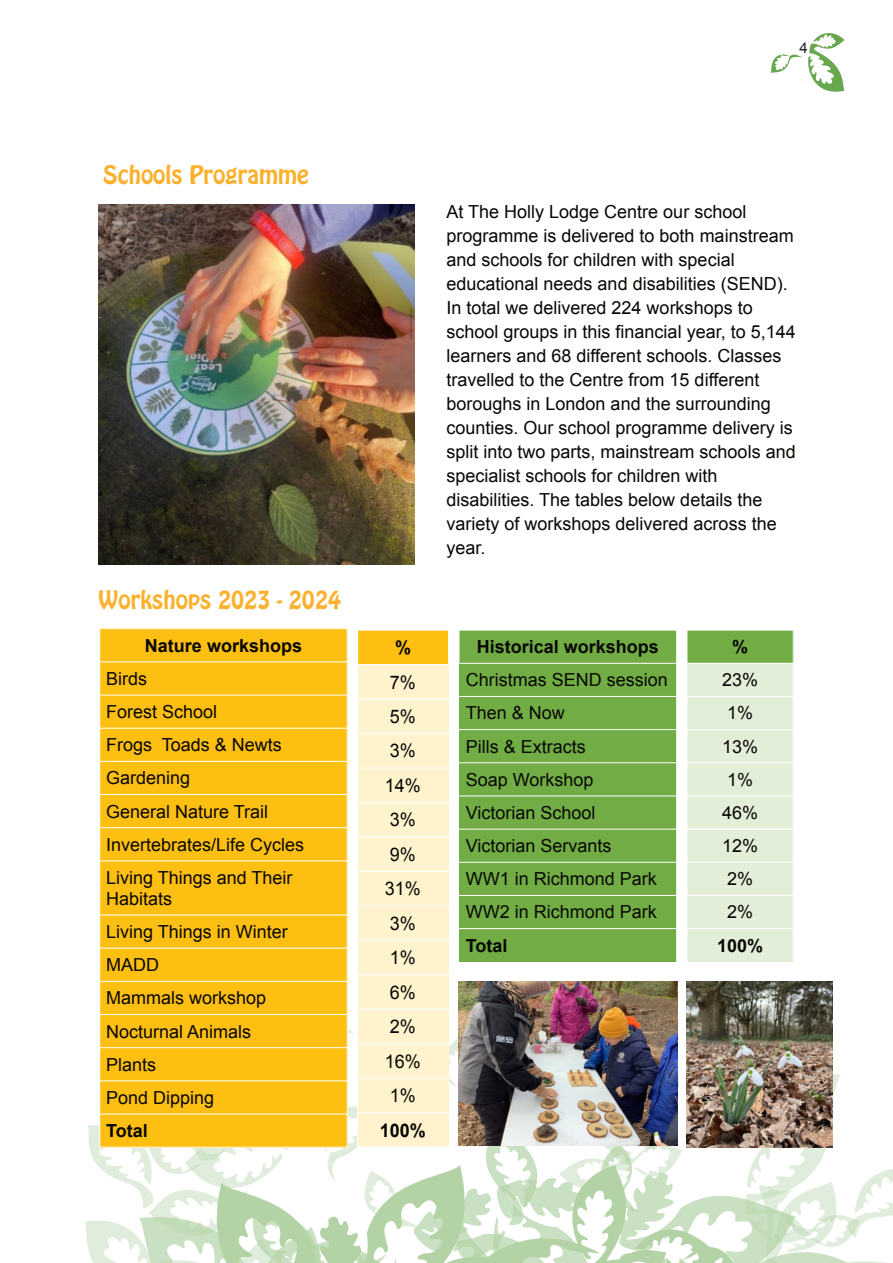
<style>
.page{position:relative;width:893px;height:1263px;background:#fff}
.page>*{position:absolute;margin:0;border:0;box-sizing:border-box;transform-origin:0 0}
.t1{font:22.5px "Hobo Std";color:#fbb12e}
.t2{font:18.75px/34.5px "Arial";color:#080704;scale:.96 1}
.t3{font:700 18.75px "Arial";color:#080704;scale:.96 1}
.t4{font:18px/33.2px "Arial";color:#080704}
.t5{font:700 18px "Arial";color:#080704}
.t6{font:15px "Arial";color:#231f20}
</style>
<div class="page">
<svg style="left:85px;top:989px;width:808px;height:274px"></svg>
<svg style="left:771px;top:33px;width:74px;height:59px"></svg>
<img style="left:99px;top:205px;width:315px;height:360px">
<div style="left:100px;top:629px;width:247px;height:33px;background:#fdbf11"></div>
<div style="left:100px;top:662px;width:247px;height:33px;background:#fdbf11"></div>
<div style="left:100px;top:695px;width:247px;height:33px;background:#fdbf11"></div>
<div style="left:100px;top:728px;width:247px;height:33px;background:#fdbf11"></div>
<div style="left:100px;top:761px;width:247px;height:33px;background:#fdbf11"></div>
<div style="left:100px;top:794px;width:247px;height:34px;background:#fdbf11"></div>
<div style="left:100px;top:828px;width:247px;height:33px;background:#fdbf11"></div>
<div style="left:100px;top:861px;width:247px;height:54px;background:#fdbf11"></div>
<div style="left:100px;top:915px;width:247px;height:33px;background:#fdbf11"></div>
<div style="left:100px;top:948px;width:247px;height:33px;background:#fdbf11"></div>
<div style="left:100px;top:981px;width:247px;height:33px;background:#fdbf11"></div>
<div style="left:100px;top:1014px;width:247px;height:34px;background:#fdbf11"></div>
<div style="left:100px;top:1048px;width:247px;height:33px;background:#fdbf11"></div>
<div style="left:100px;top:1081px;width:247px;height:33px;background:#fdbf11"></div>
<div style="left:100px;top:1114px;width:247px;height:33px;background:#fdbf11"></div>
<hr style="left:99px;top:661px;width:249px;height:1px;background:#fff">
<hr style="left:99px;top:695px;width:249px;height:1px;background:#fff">
<hr style="left:99px;top:728px;width:249px;height:1px;background:#fff">
<hr style="left:99px;top:761px;width:249px;height:1px;background:#fff">
<hr style="left:99px;top:794px;width:249px;height:1px;background:#fff">
<hr style="left:99px;top:827px;width:249px;height:1px;background:#fff">
<hr style="left:99px;top:860px;width:249px;height:1px;background:#fff">
<hr style="left:99px;top:915px;width:249px;height:1px;background:#fff">
<hr style="left:99px;top:948px;width:249px;height:1px;background:#fff">
<hr style="left:99px;top:981px;width:249px;height:1px;background:#fff">
<hr style="left:99px;top:1014px;width:249px;height:1px;background:#fff">
<hr style="left:99px;top:1047px;width:249px;height:1px;background:#fff">
<hr style="left:99px;top:1080px;width:249px;height:1px;background:#fff">
<hr style="left:99px;top:1114px;width:249px;height:1px;background:#fff">
<hr style="left:99px;top:628px;width:1px;height:520px;background:#fff">
<hr style="left:347px;top:628px;width:1px;height:520px;background:#fff">
<hr style="left:99px;top:1147px;width:249px;height:1px;background:#fff">
<div style="left:358px;top:630px;width:91px;height:35px;background:#fdbf11"></div>
<div style="left:358px;top:665px;width:91px;height:34px;background:#fef3cd"></div>
<div style="left:358px;top:699px;width:91px;height:34px;background:#fef3cd"></div>
<div style="left:358px;top:733px;width:91px;height:35px;background:#fef3cd"></div>
<div style="left:358px;top:768px;width:91px;height:34px;background:#fef3cd"></div>
<div style="left:358px;top:802px;width:91px;height:35px;background:#fef3cd"></div>
<div style="left:358px;top:837px;width:91px;height:34px;background:#fef3cd"></div>
<div style="left:358px;top:871px;width:91px;height:35px;background:#fef3cd"></div>
<div style="left:358px;top:906px;width:91px;height:34px;background:#fef3cd"></div>
<div style="left:358px;top:940px;width:91px;height:35px;background:#fef3cd"></div>
<div style="left:358px;top:975px;width:91px;height:34px;background:#fef3cd"></div>
<div style="left:358px;top:1009px;width:91px;height:35px;background:#fef3cd"></div>
<div style="left:358px;top:1044px;width:91px;height:34px;background:#fef3cd"></div>
<div style="left:358px;top:1078px;width:91px;height:35px;background:#fef3cd"></div>
<div style="left:358px;top:1113px;width:91px;height:34px;background:#fef3cd"></div>
<hr style="left:357px;top:664px;width:92px;height:1px;background:#fff">
<hr style="left:357px;top:699px;width:92px;height:1px;background:#fff">
<hr style="left:357px;top:733px;width:92px;height:1px;background:#fff">
<hr style="left:357px;top:768px;width:92px;height:1px;background:#fff">
<hr style="left:357px;top:802px;width:92px;height:1px;background:#fff">
<hr style="left:357px;top:836px;width:92px;height:1px;background:#fff">
<hr style="left:357px;top:871px;width:92px;height:1px;background:#fff">
<hr style="left:357px;top:905px;width:92px;height:1px;background:#fff">
<hr style="left:357px;top:940px;width:92px;height:1px;background:#fff">
<hr style="left:357px;top:974px;width:92px;height:1px;background:#fff">
<hr style="left:357px;top:1009px;width:92px;height:1px;background:#fff">
<hr style="left:357px;top:1043px;width:92px;height:1px;background:#fff">
<hr style="left:357px;top:1078px;width:92px;height:1px;background:#fff">
<hr style="left:357px;top:1112px;width:92px;height:1px;background:#fff">
<hr style="left:357px;top:629px;width:1px;height:519px;background:#fff">
<hr style="left:448px;top:629px;width:1px;height:35px;background:#fff">
<hr style="left:357px;top:630px;width:92px;height:1px;background:#fff">
<hr style="left:357px;top:1147px;width:92px;height:1px;background:#fff">
<div style="left:459px;top:630px;width:218px;height:33px;background:#71ad44"></div>
<div style="left:459px;top:663px;width:218px;height:33px;background:#71ad44"></div>
<div style="left:459px;top:696px;width:218px;height:34px;background:#71ad44"></div>
<div style="left:459px;top:730px;width:218px;height:33px;background:#71ad44"></div>
<div style="left:459px;top:763px;width:218px;height:33px;background:#71ad44"></div>
<div style="left:459px;top:796px;width:218px;height:33px;background:#71ad44"></div>
<div style="left:459px;top:829px;width:218px;height:33px;background:#71ad44"></div>
<div style="left:459px;top:862px;width:218px;height:33px;background:#71ad44"></div>
<div style="left:459px;top:895px;width:218px;height:33px;background:#71ad44"></div>
<div style="left:459px;top:928px;width:218px;height:34px;background:#71ad44"></div>
<hr style="left:458px;top:663px;width:219px;height:1px;background:#fff">
<hr style="left:458px;top:696px;width:219px;height:1px;background:#fff">
<hr style="left:458px;top:729px;width:219px;height:1px;background:#fff">
<hr style="left:458px;top:762px;width:219px;height:1px;background:#fff">
<hr style="left:458px;top:795px;width:219px;height:1px;background:#fff">
<hr style="left:458px;top:829px;width:219px;height:1px;background:#fff">
<hr style="left:458px;top:862px;width:219px;height:1px;background:#fff">
<hr style="left:458px;top:895px;width:219px;height:1px;background:#fff">
<hr style="left:458px;top:928px;width:219px;height:1px;background:#fff">
<hr style="left:459px;top:629px;width:1px;height:33px;background:#fff">
<hr style="left:676px;top:629px;width:1px;height:334px;background:#fff">
<hr style="left:458px;top:630px;width:219px;height:1px;background:#fff">
<div style="left:687px;top:630px;width:106px;height:33px;background:#71ad44"></div>
<div style="left:687px;top:663px;width:106px;height:33px;background:#e3eed8"></div>
<div style="left:687px;top:696px;width:106px;height:34px;background:#e3eed8"></div>
<div style="left:687px;top:730px;width:106px;height:33px;background:#e3eed8"></div>
<div style="left:687px;top:763px;width:106px;height:33px;background:#e3eed8"></div>
<div style="left:687px;top:796px;width:106px;height:33px;background:#e3eed8"></div>
<div style="left:687px;top:829px;width:106px;height:33px;background:#e3eed8"></div>
<div style="left:687px;top:862px;width:106px;height:33px;background:#e3eed8"></div>
<div style="left:687px;top:895px;width:106px;height:33px;background:#e3eed8"></div>
<div style="left:687px;top:928px;width:106px;height:34px;background:#e3eed8"></div>
<hr style="left:686px;top:663px;width:108px;height:1px;background:#fff">
<hr style="left:686px;top:696px;width:108px;height:1px;background:#fff">
<hr style="left:686px;top:729px;width:108px;height:1px;background:#fff">
<hr style="left:686px;top:762px;width:108px;height:1px;background:#fff">
<hr style="left:686px;top:795px;width:108px;height:1px;background:#fff">
<hr style="left:686px;top:829px;width:108px;height:1px;background:#fff">
<hr style="left:686px;top:862px;width:108px;height:1px;background:#fff">
<hr style="left:686px;top:895px;width:108px;height:1px;background:#fff">
<hr style="left:686px;top:928px;width:108px;height:1px;background:#fff">
<hr style="left:687px;top:629px;width:1px;height:334px;background:#fff">
<hr style="left:686px;top:630px;width:108px;height:1px;background:#fff">
<img style="left:458px;top:981px;width:219px;height:165px">
<img style="left:686px;top:981px;width:146px;height:167px">
<p class="t6" style="left:800px;top:43px;width:10px">4</p>
<p class="t1" style="left:103px;top:165px;width:207px">Schools Programme</p>
<p class="t1" style="left:99px;top:590px;width:244px">Workshops 2023 - 2024</p>
<p class="t5" style="left:145px;top:638px;width:159px">Nature workshops</p>
<p class="t4" style="left:106px;top:664px;width:200px">Birds<br>Forest School<br>Frogs Toads &amp; Newts<br>Gardening<br>General Nature Trail<br>Invertebrates/Life Cycles<br>Living Things and Their</p>
<p class="t4" style="left:106px;top:883px;width:183px">Habitats<br>Living Things in Winter<br>MADD<br>Mammals workshop<br>Nocturnal Animals<br>Plants<br>Pond Dipping</p>
<p class="t5" style="left:106px;top:1124px;width:43px">Total</p>
<p class="t4" style="left:446px;top:201px;width:351px;line-height:24px">At The Holly Lodge Centre our school programme is delivered to both mainstream and schools for children with special educational needs and disabilities (SEND).<br>In total we delivered 224 workshops to school groups in this financial year, to 5,144 learners and 68 different schools. Classes travelled to the Centre from 15 different boroughs in London and the surrounding counties. Our school programme delivery is split into two parts, mainstream schools and specialist schools for children with disabilities. The tables below details the variety of workshops delivered across the year.</p>
<p class="t3" style="left:395px;top:640px;width:18px">%</p>
<p class="t2" style="left:385px;top:666px;width:39px">7%<br>5%<br>3%<br>14%<br>3%<br>9%<br>31%<br>3%<br>1%<br>6%<br>2%<br>16%<br>1%</p>
<p class="t3" style="left:380px;top:1123px;width:49px">100%</p>
<p class="t5" style="left:477px;top:640px;width:184px">Historical workshops</p>
<p class="t4" style="left:466px;top:665px;width:204px">Christmas SEND session<br>Then &amp; Now<br>Pills &amp; Extracts<br>Soap Workshop<br>Victorian School<br>Victorian Servants<br>WW1 in Richmond Park<br>WW2 in Richmond Park</p>
<p class="t5" style="left:466px;top:938px;width:43px">Total</p>
<p class="t5" style="left:732px;top:640px;width:18px">%</p>
<p class="t4" style="left:722px;top:665px;width:38px">23%<br>1%<br>13%<br>1%<br>46%<br>12%<br>2%<br>2%</p>
<p class="t5" style="left:717px;top:938px;width:48px">100%</p>
</div>
